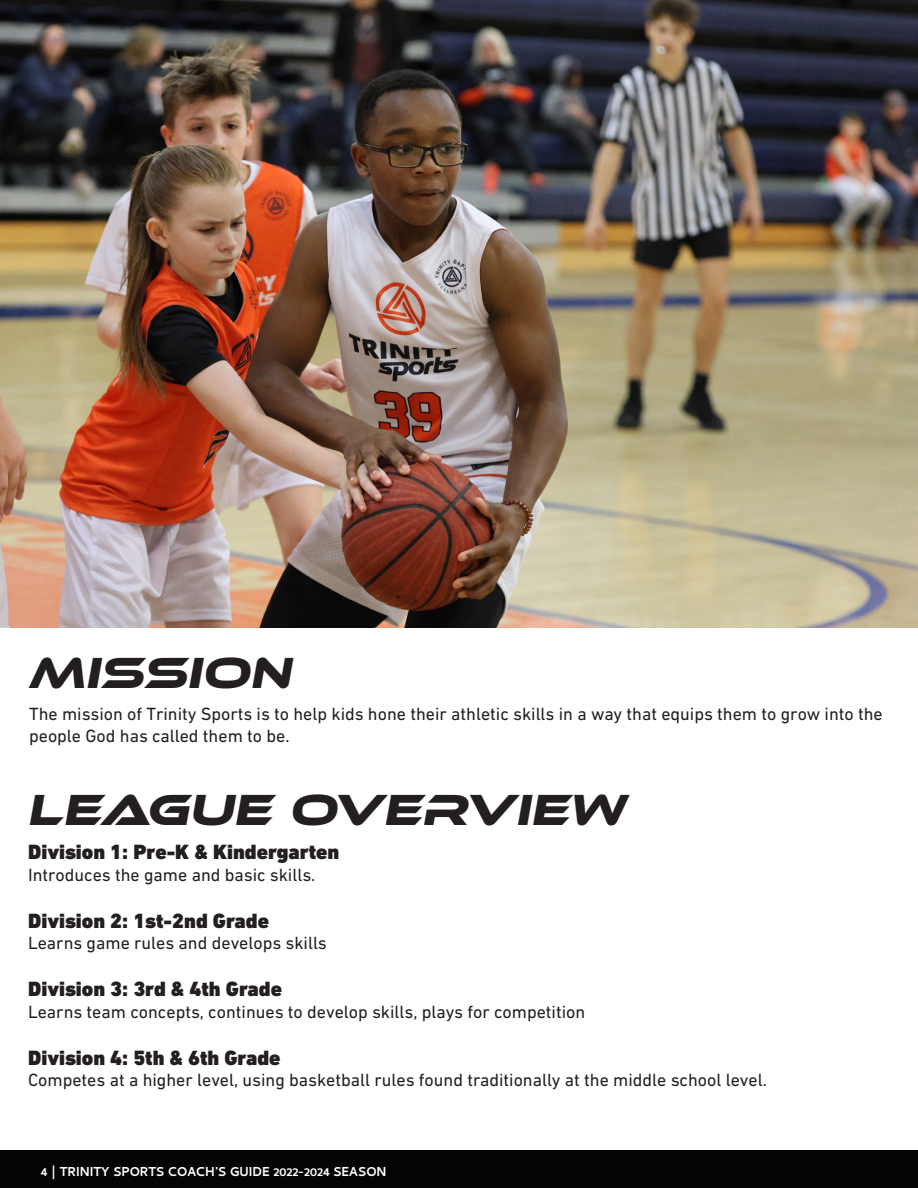
<style>
.page{position:relative;width:918px;height:1188px;background:#fff}
.page>*{position:absolute;margin:0;border:0;box-sizing:border-box;transform-origin:0 0}
.HEADERS__ETHNOCENTRIC{font:italic 45px "Ethnocentric Rg";color:#231f20}
.Subhead{font:900 21px "DIN Next CYR";color:#231f20}
.Body_Copy{font:18px/21.6px "DIN Next CYR";color:#231f20}
.t1{font:700 16.5px "Cambay Devanagari";color:#fff}
</style>
<div class="page">
<div style="left:0;top:1150px;width:918px;height:38px;background:#040503"></div>
<img style="left:0;top:0;width:918px;height:628px">
<p class="HEADERS__ETHNOCENTRIC" style="left:28px;top:645px;width:264px">MISSION</p>
<p class="Body_Copy" style="left:29px;top:703px;width:855px">The mission of Trinity Sports is to help kids hone their athletic skills in a way that equips them to grow into the people God has called them to be.</p>
<p class="HEADERS__ETHNOCENTRIC" style="left:27px;top:782px;width:600px">LEAGUE OVERVIEW</p>
<p class="Subhead" style="left:28px;top:840px;width:313px">Division 1: Pre-K &amp; Kindergarten</p>
<p class="Body_Copy" style="left:28px;top:864px;width:289px">Introduces the game and basic skills.</p>
<p class="Subhead" style="left:28px;top:908px;width:242px">Division 2: 1st-2nd Grade</p>
<p class="Body_Copy" style="left:28px;top:932px;width:300px">Learns game rules and develops skills</p>
<p class="Subhead" style="left:28px;top:976px;width:255px">Division 3: 3rd &amp; 4th Grade</p>
<p class="Body_Copy" style="left:28px;top:1001px;width:559px">Learns team concepts, continues to develop skills, plays for competition</p>
<p class="Subhead" style="left:28px;top:1045px;width:254px">Division 4: 5th &amp; 6th Grade</p>
<p class="Body_Copy" style="left:28px;top:1069px;width:741px">Competes at a higher level, using basketball rules found traditionally at the middle school level.</p>
<p class="t1" style="left:41px;top:1161px;width:347px">4 | TRINITY SPORTS COACH’S GUIDE 2022-2024 SEASON</p>
</div>
